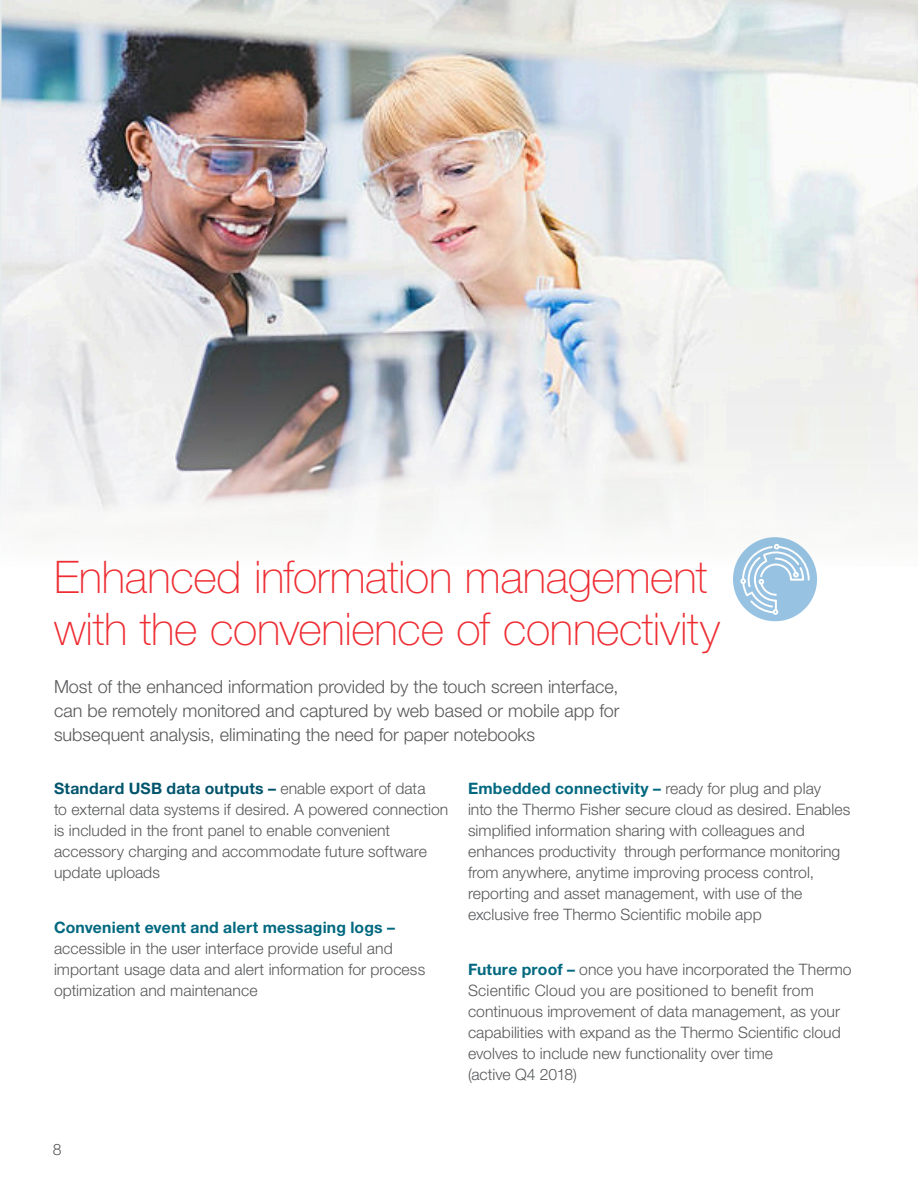
<style>
.page{position:relative;width:918px;height:1188px;background:#fff}
.page>*{position:absolute;margin:0;border:0;box-sizing:border-box;transform-origin:0 0}
.Headline{font:100 45px/52.5px "Helvetica Neue LT Std";letter-spacing:-.005em;color:#ee2d33}
.Headline-2{font:300 18px/24px "Helvetica Neue LT Std";color:#57585a;text-align:justify}
.Secondary_Header{font:300 15.75px/21px "Helvetica Neue LT Std";letter-spacing:.005em;color:#57585a}
.s1{font-weight:700;color:#00546c}
.s2{font-weight:700;color:#00687f}
</style>
<div class="page">
<img style="left:0;top:0;width:918px;height:537px">
<svg style="left:733px;top:537px;width:84px;height:84px"></svg>
<p class="Headline" style="left:54px;top:550px;width:667px">Enhanced information management with the convenience of connectivity</p>
<p class="Headline-2" style="left:54px;top:674px;width:567px">Most of the enhanced information provided by the touch screen interface, can be remotely monitored and captured by web based or mobile app for subsequent analysis, eliminating the need for paper notebooks</p>
<p class="Secondary_Header" style="left:54px;top:777px;width:396px"><span class="s1">Standard USB data outputs –</span> enable export of data<br>to external data systems if desired. A powered connection is included in the front panel to enable convenient accessory charging and accommodate future software update uploads</p>
<p class="Secondary_Header" style="left:468px;top:777px;width:384px"><span class="s2">Embedded connectivity –</span> ready for plug and play<br>into the Thermo Fisher secure cloud as desired. Enables simplified information sharing with colleagues and enhances productivity through performance monitoring from anywhere, anytime improving process control, reporting and asset management, with use of the exclusive free Thermo Scientific mobile app</p>
<p class="Secondary_Header" style="left:54px;top:917px;width:373px"><span class="s2">Convenient event and alert messaging logs – </span>accessible in the user interface provide useful and important usage data and alert information for process optimization and maintenance</p>
<p class="Secondary_Header" style="left:468px;top:959px;width:385px"><span class="s2">Future proof –</span> once you have incorporated the Thermo Scientific Cloud you are positioned to benefit from continuous improvement of data management, as your capabilities with expand as the Thermo Scientific cloud evolves to include new functionality over time<br>(active Q4 2018)</p>
<p class="Secondary_Header" style="left:53px;top:1139px;width:10px">8</p>
</div>
